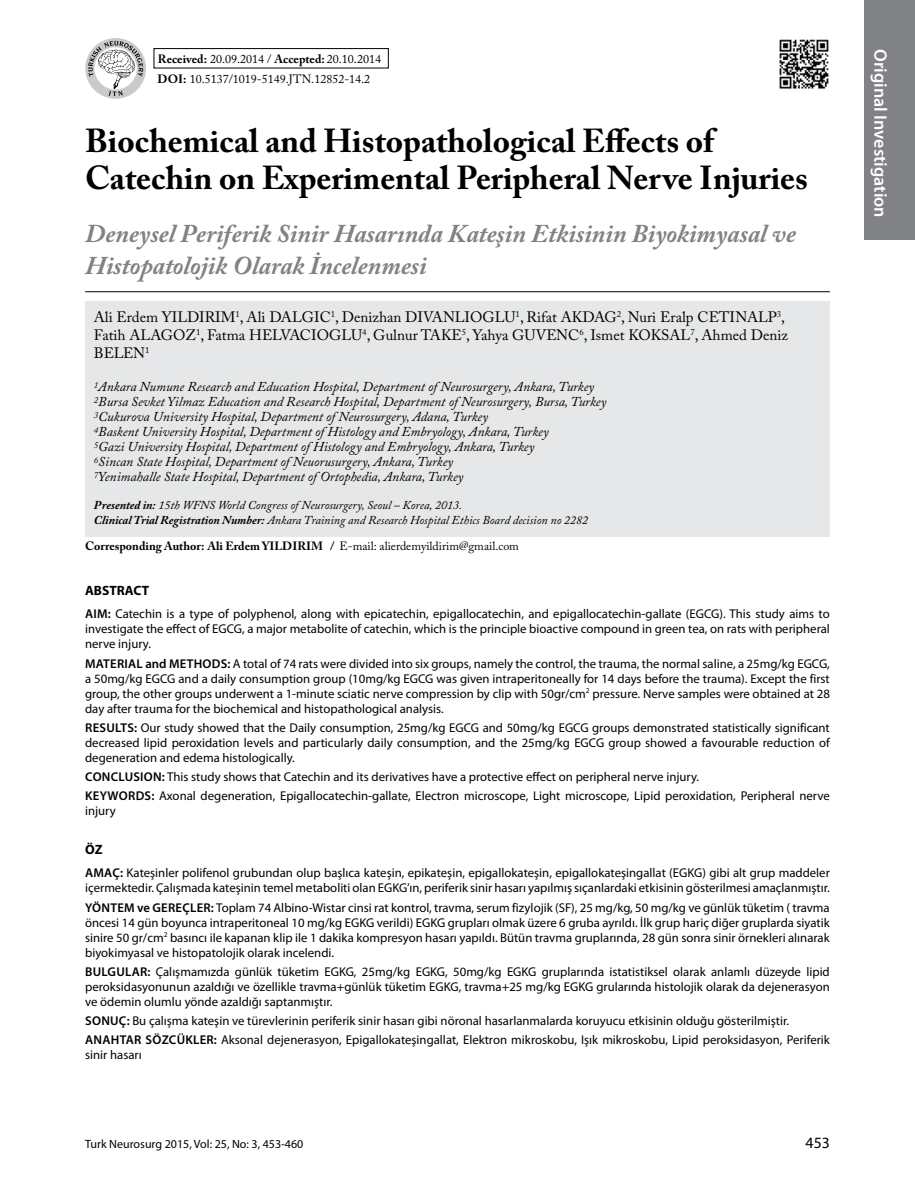
<style>
.page{position:relative;width:915px;height:1191px;background:#fff}
.page>*{position:absolute;margin:0;border:0;box-sizing:border-box;transform-origin:0 0}
.t1{font:700 33px/37.5px "Adobe Caslon Pro";color:#000}
.t2{font:italic 700 25.5px/31.5px "Adobe Caslon Pro";color:#808285}
.t3{font:600 18px "Myriad Pro";color:#fff}
.t4{font:15.75px "Myriad Pro";color:#000}
.t5{font:15px "Adobe Caslon Pro";color:#000}
.t6{font:italic 13.5px/15px "Adobe Caslon Pro";color:#000}
.t7{font:700 13.5px "Myriad Pro";color:#000}
.t8{font:12.75px/15px "Myriad Pro";color:#000;text-align:justify}
.t9{font:italic 12px/15px "Adobe Caslon Pro";color:#000}
.t10{font:12px/20.2px "Adobe Caslon Pro";color:#000}
.t11{font:700 12px "Adobe Caslon Pro";color:#000}
.t12{font:12px "Myriad Pro";color:#000}
.s1{font-weight:700}
.s2{font-weight:400}
.s3{font-weight:600}
</style>
<div class="page">
<div style="left:863px;top:0;width:51px;height:240px;background:#808285"></div>
<div style="left:153px;top:48px;width:235px;height:20px;border:1px solid #000"></div>
<svg style="left:85px;top:38px;width:61px;height:61px"></svg>
<svg style="left:88px;top:41px;width:55px;height:55px"></svg>
<div style="left:85px;top:301px;width:744px;height:236px;background:#e6e7e8"></div>
<hr style="left:85px;top:291px;width:744px;height:1px;background:#000">
<img style="left:779px;top:39px;width:50px;height:50px">
<p class="t10" style="left:158px;top:48px;width:225px"><span class="s1">Received:</span> 20.09.2014 / <span class="s1">Accepted:</span> 20.10.2014<br><span class="s1">DOI:</span> 10.5137/1019-5149.JTN.12852-14.2</p>
<h1 class="t1" style="left:85px;top:122px;width:724px">Biochemical and Histopathological Effects of<br>Catechin on Experimental Peripheral Nerve Injuries</h1>
<h2 class="t2" style="left:85px;top:218px;width:712px">Deneysel Periferik Sinir Hasarında Kateşin Etkisinin Biyokimyasal ve<br>Histopatolojik Olarak İncelenmesi</h2>
<p class="t5" style="left:94px;top:308px;width:116px">Ali Erdem YILDIRIM</p>
<p class="t5" style="left:235px;top:308px;width:229px"><sup>1</sup>, Ali DALGIC<sup>1</sup>, Denizhan DIVANLIO</p>
<p class="t5" style="left:482px;top:308px;width:304px">GLU <sup>1</sup>, Rifat AKDAG<sup>2</sup>, Nuri Eralp CETINALP<sup>3</sup>,</p>
<p class="t5" style="left:94px;top:326px;width:48px">Fatih ALA</p>
<p class="t5" style="left:161px;top:326px;width:628px">GOZ <sup>1</sup>, Fatma HELVACIO GLU<sup>4</sup>, Gulnur TAKE<sup>5</sup>, Yahya GUVENC<sup>6</sup>, Ismet KOKSAL<sup>7</sup>, Ahmed Deniz</p>
<p class="t5" style="left:94px;top:344px;width:57px">BELEN<sup>1</sup></p>
<p class="t6" style="left:94px;top:378px;width:514px"><sup>1</sup>Ankara Numune Research and Education Hospital, Department of Neurosurgery, Ankara, Turkey <sup>2</sup>Bursa Sevket Yilmaz Education and Research Hospital, Department of Neurosurgery, Bursa, Turkey <sup>3</sup>Cukurova University Hospital, Department of Neurosurgery, Adana, Turkey<br><sup>4</sup>Baskent University Hospital, Department of Histology and Embryology, Ankara, Turkey<br><sup>5</sup>Gazi University Hospital, Department of Histology and Embryology, Ankara, Turkey<br><sup>6</sup>Sincan State Hospital, Department of Neuorusurgery, Ankara, Turkey<br><sup>7</sup>Yenimahalle State Hospital, Department of Ortophedia, Ankara, Turkey</p>
<p class="t9" style="left:94px;top:497px;width:495px"><span class="s1">Presented in:</span> 15th WFNS World Congress of Neurosurgery, Seoul – Korea, 2013.<br><span class="s1">Clinical Trial Registration Number:</span> Ankara Training and Research Hospital Ethics Board decision no 2282</p>
<p class="t11" style="left:85px;top:539px;width:435px">Corresponding Author: Ali Erdem YILDIRIM / <span class="s2">E-mail: alierdemyildirim@gmail.com</span></p>
<p class="t7" style="left:85px;top:581px;width:65px">ABSTRACT</p>
<p class="t8" style="left:85px;top:606px;width:746px"><span class="s3">AIM:</span> Catechin is a type of polyphenol, along with epicatechin, epigallocatechin, and epigallocatechin-gallate (EGCG). This study aims to investigate the effect of EGCG, a major metabolite of catechin, which is the principle bioactive compound in green tea, on rats with peripheral nerve injury.</p>
<p class="t8" style="left:85px;top:655px;width:746px"><span class="s3">MATERIAL AND METHODS:</span> A total of 74 rats were divided into six groups, namely the control, the trauma, the normal saline, a 25mg/kg EGCG, a 50mg/kg EGCG and a daily consumption group (10mg/kg EGCG was given intraperitoneally for 14 days before the trauma). Except the first group, the other groups underwent a 1-minute sciatic nerve compression by clip with 50gr/cm<sup>2</sup> pressure. Nerve samples were obtained at 28 day after trauma for the biochemical and histopathological analysis.</p>
<p class="t8" style="left:85px;top:720px;width:746px"><span class="s3">RESULTS:</span> Our study showed that the Daily consumption, 25mg/kg EGCG and 50mg/kg EGCG groups demonstrated statistically significant decreased lipid peroxidation levels and particularly daily consumption, and the 25mg/kg EGCG group showed a favourable reduction of degeneration and edema histologically.</p>
<p class="t8" style="left:85px;top:767px;width:745px;line-height:19.2px"><span class="s3">CONCLUSION:</span> This study shows that Catechin and its derivatives have a protective effect on peripheral nerve injury.<br><span class="s3">KEYWORDS:</span> Axonal degeneration, Epigallocatechin-gallate, Electron microscope, Light microscope, Lipid peroxidation, Peripheral nerve</p>
<p class="t8" style="left:85px;top:803px;width:32px">injury</p>
<p class="t7" style="left:85px;top:840px;width:19px">ÖZ</p>
<p class="t8" style="left:85px;top:865px;width:746px"><span class="s3">AMAÇ:</span> Kateşinler polifenol grubundan olup başlıca kateşin, epikateşin, epigallokateşin, epigallokateşingallat (EGKG) gibi alt grup maddeler içermektedir. Çalışmada kateşinin temel metaboliti olan EGKG’ın, periferik sinir hasarı yapılmış sıçanlardaki etkisinin gösterilmesi amaçlanmıştır.</p>
<p class="t8" style="left:85px;top:899px;width:746px"><span class="s3">YÖNTEM VE GEREÇLER:</span> Toplam 74 Albino-Wistar cinsi rat kontrol, travma, serum fizylojik (SF), 25 mg/kg, 50 mg/kg ve günlük tüketim ( travma öncesi 14 gün boyunca intraperitoneal 10 mg/kg EGKG verildi) EGKG grupları olmak üzere 6 gruba ayrıldı. İlk grup hariç diğer gruplarda siyatik sinire 50 gr/cm<sup>2</sup> basıncı ile kapanan klip ile 1 dakika kompresyon hasarı yapıldı. Bütün travma gruplarında, 28 gün sonra sinir örnekleri alınarak biyokimyasal ve histopatolojik olarak incelendi.</p>
<p class="t8" style="left:85px;top:964px;width:746px"><span class="s3">BU LGU LAR:</span> Çalışmamızda günlük tüketim EGKG, 25mg/kg EGKG, 50mg/kg EGKG gruplarında istatistiksel olarak anlamlı düzeyde lipid peroksidasyonunun azaldığı ve özellikle travma+günlük tüketim EGKG, travma+25 mg/kg EGKG grularında histolojik olarak da dejenerasyon ve ödemin olumlu yönde azaldığı saptanmıştır.</p>
<p class="t8" style="left:85px;top:1011px;width:746px;line-height:19.2px"><span class="s3">SONUÇ:</span> Bu çalışma kateşin ve türevlerinin periferik sinir hasarı gibi nöronal hasarlanmalarda koruyucu etkisinin olduğu gösterilmiştir.<br><span class="s3">ANAHTAR SÖZCÜKLER:</span> Aksonal dejenerasyon, Epigallokateşingallat, Elektron mikroskobu, Işık mikroskobu, Lipid peroksidasyon, Periferik</p>
<p class="t8" style="left:85px;top:1047px;width:58px">sinir hasarı</p>
<p class="t12" style="left:85px;top:1137px;width:220px">Turk Neurosurg 2015, Vol: 25, No: 3, 453-460</p>
<p class="t4" style="left:805px;top:1133px;width:26px">453</p>
<h3 class="t3" style="left:891px;top:49px;width:170px;rotate:90deg">ORIGINAL INVESTIGATION</h3>
</div>
